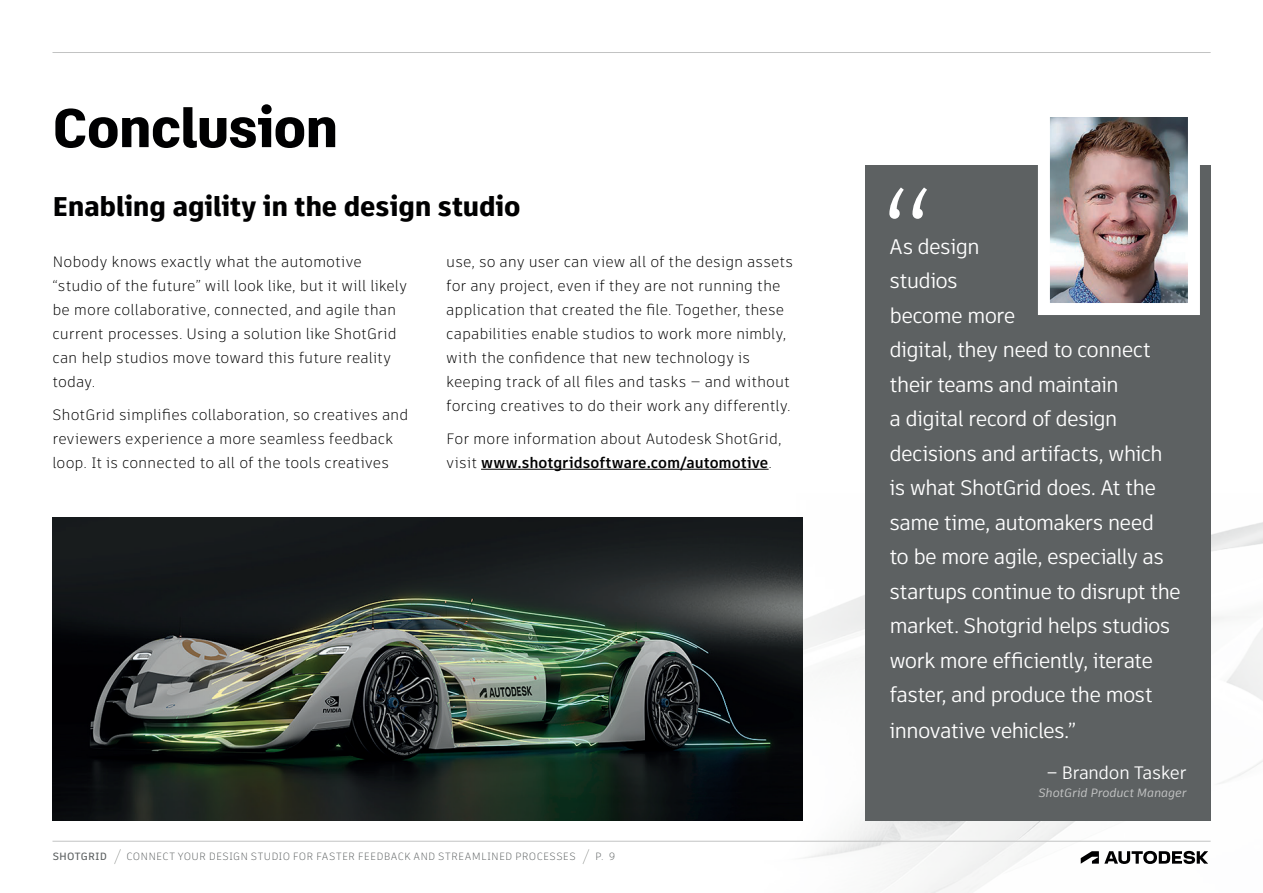
<style>
.page{position:relative;width:1263px;height:893px;background:#fff}
.page>*{position:absolute;margin:0;border:0;box-sizing:border-box;transform-origin:0 0}
.t1{font:300 150px "Artifakt Element";color:#fff}
.t2{font:900 54px "Artifakt Legend";letter-spacing:-.02em;color:#000001}
.t3{font:900 27px "Artifakt Element";letter-spacing:-.01em;color:#000001}
.t4{font:21px/34.7px "Artifakt Element";letter-spacing:-.045em;color:#fff}
.t5{font:18px "Artifakt Element";letter-spacing:-.03em;color:#fff}
.t6{font:300 15px/24px "Artifakt Element";color:#000001}
.t7{font:italic 12px "Artifakt Element";letter-spacing:-.01em;color:#c2c3c3}
.t8{font:300 10.5px "Artifakt Element";letter-spacing:.025em;color:#5d6162}
.t9{font:500 10.5px "Artifakt Element";letter-spacing:.015em;color:#5d6162}
.s1{font-weight:700}
</style>
<div class="page">
<img style="left:52px;top:493px;width:1211px;height:400px">
<hr style="left:52px;top:841px;width:1158px;height:1px;background:#c2c3c3">
<svg style="left:1081px;top:851px;width:127px;height:13px"></svg>
<hr style="left:52px;top:52px;width:1158px;height:1px;background:#c2c3c3">
<svg style="left:582px;top:849px;width:7px;height:15px"></svg>
<svg style="left:114px;top:849px;width:7px;height:15px"></svg>
<hr style="left:481px;top:469px;width:288px;height:1px;background:#000001">
<div style="left:865px;top:165px;width:345px;height:656px;background:#5d6162"></div>
<img style="left:1051px;top:118px;width:136px;height:184px">
<div style="left:1038px;top:105px;width:162px;height:210px;border:12px solid #fff"></div>
<img style="left:52px;top:518px;width:750px;height:303px">
<h2 class="t2" style="left:52px;top:90px;width:287px">Conclusion</h2>
<h3 class="t3" style="left:52px;top:188px;width:470px">Enabling agility in the design studio</h3>
<p class="t6" style="left:52px;top:249px;width:356px">Nobody knows exactly what the automotive “studio of the future” will look like, but it will likely be more collaborative, connected, and agile than current processes. Using a solution like ShotGrid can help studios move toward this future reality today.</p>
<p class="t6" style="left:52px;top:402px;width:357px">ShotGrid simplifies collaboration, so creatives and reviewers experience a more seamless feedback loop. It is connected to all of the tools creatives</p>
<p class="t6" style="left:446px;top:249px;width:348px">use, so any user can view all of the design assets for any project, even if they are not running the application that created the file. Together, these capabilities enable studios to work more nimbly, with the confidence that new technology is keeping track of all files and tasks — and without forcing creatives to do their work any differently.</p>
<p class="t6" style="left:446px;top:426px;width:337px">For more information about Autodesk ShotGrid, visit <span class="s1">www.shotgridsoftware.com/automotive</span>.</p>
<p class="t9" style="left:53px;top:849px;width:56px">SHOTGRID</p>
<p class="t8" style="left:127px;top:849px;width:451px">CONNECT YOUR DESIGN STUDIO FOR FASTER FEEDBACK AND STREAMLINED PROCESSES</p>
<p class="t8" style="left:595px;top:849px;width:21px">P. 9</p>
<h1 class="t1" style="left:880px;top:141px;width:56px">“</h1>
<p class="t4" style="left:889px;top:229px;width:293px">As design<br>studios<br>become more<br>digital, they need to connect their teams and maintain<br>a digital record of design decisions and artifacts, which is what ShotGrid does. At the same time, automakers need<br>to be more agile, especially as startups continue to disrupt the market. Shotgrid helps studios work more efficiently, iterate faster, and produce the most innovative vehicles.”</p>
<p class="t5" style="left:1046px;top:760px;width:142px">– Brandon Tasker</p>
<p class="t7" style="left:1038px;top:784px;width:150px">ShotGrid Product Manager</p>
</div>
